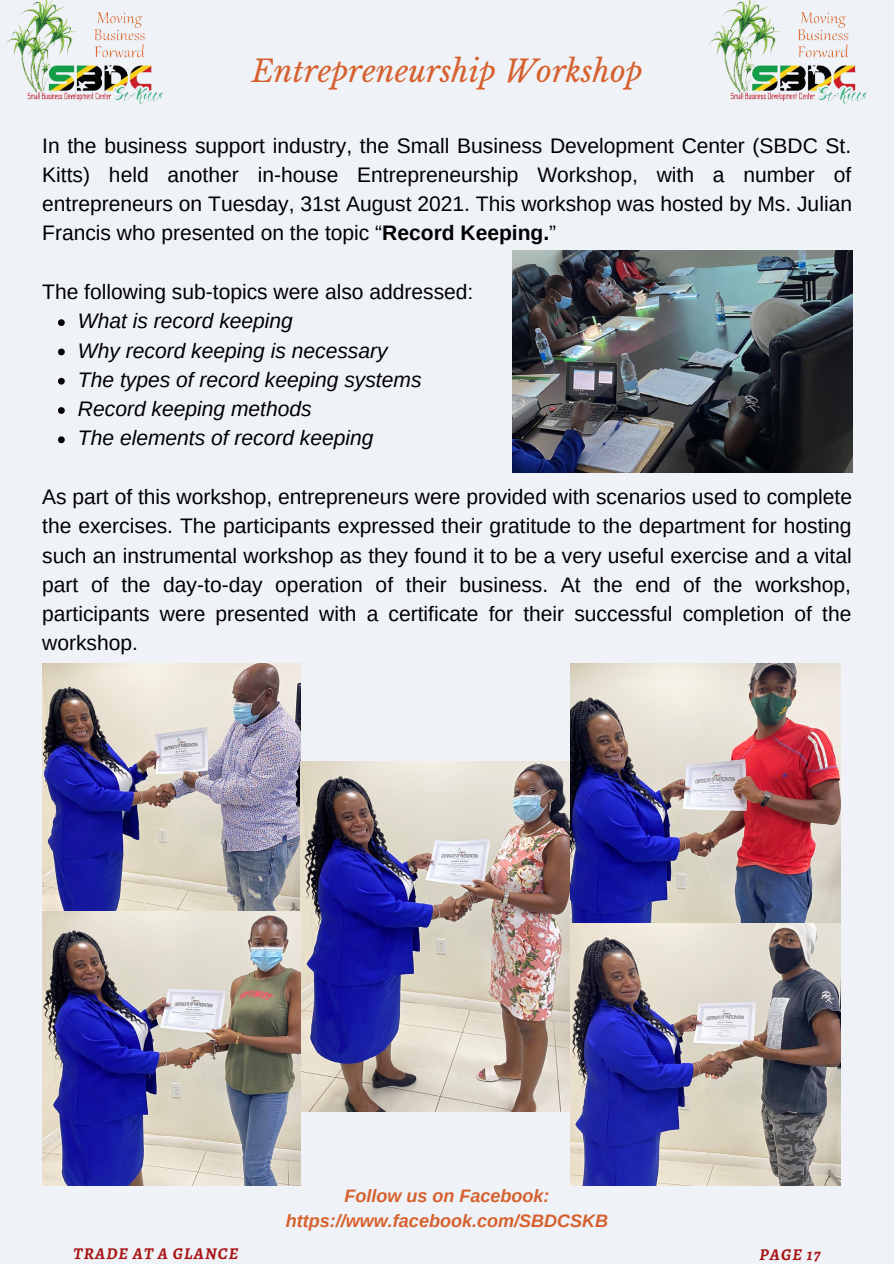
<style>
.page{position:relative;width:894px;height:1264px;background:#fff}
.page>*{position:absolute;margin:0;border:0;box-sizing:border-box;transform-origin:0 0}
.t1{font:italic 30px "Libre Baskerville";color:#d6612e}
.t2{font:21px/29.2px "Arimo";color:#000;text-align:justify}
.t3{font:italic 21px/29.2px "Arimo";color:#000}
.t4{font:italic 700 18px/24.8px "Arimo";color:#d6612e;text-align:center}
.t5{font:italic 700 16.5px "Alegreya";letter-spacing:.07em;color:#a81515}
.s1{font-weight:700}
</style>
<div class="page">
<div style="left:0;top:0;width:893px;height:1263px;background:#eff2f7"></div>
<img style="left:709px;top:0;width:158px;height:104px">
<img style="left:6px;top:0;width:157px;height:104px">
<svg style="left:58px;top:319px;width:7px;height:7px"></svg>
<svg style="left:58px;top:348px;width:7px;height:7px"></svg>
<svg style="left:58px;top:378px;width:7px;height:6px"></svg>
<svg style="left:58px;top:407px;width:7px;height:7px"></svg>
<svg style="left:58px;top:436px;width:7px;height:7px"></svg>
<img style="left:512px;top:251px;width:340px;height:222px">
<img style="left:42px;top:664px;width:258px;height:520px">
<img style="left:300px;top:762px;width:270px;height:349px">
<img style="left:570px;top:664px;width:270px;height:520px">
<h1 class="t1" style="left:252px;top:53px;width:392px">Entrepreneurship Workshop</h1>
<p class="t2" style="left:42px;top:131px;width:811px">In the business support industry, the Small Business Development Center (SBDC St.<br>Kitts) held another in-house Entrepreneurship Workshop, with a number of entrepreneurs on Tuesday, 31st August 2021. This workshop was hosted by Ms. Julian Francis who presented on the topic “<span class="s1">Record Keeping.</span>”</p>
<p class="t2" style="left:42px;top:277px;width:432px">The following sub-topics were also addressed:</p>
<p class="t3" style="left:78px;top:306px;width:345px">What is record keeping<br>Why record keeping is necessary<br>The types of record keeping systems<br>Record keeping methods<br>The elements of record keeping</p>
<p class="t2" style="left:42px;top:482px;width:811px">As part of this workshop, entrepreneurs were provided with scenarios used to complete the exercises. The participants expressed their gratitude to the department for hosting such an instrumental workshop as they found it to be a very useful exercise and a vital part of the day-to-day operation of their business. At the end of the workshop, participants were presented with a certificate for their successful completion of the workshop.</p>
<p class="t4" style="left:286px;top:1183px;width:324px">Follow us on Facebook: https://www.facebook.com/SBDCSKB</p>
<p class="t5" style="left:74px;top:1242px;width:166px">TRADE AT A GLANCE</p>
<p class="t5" style="left:759px;top:1242px;width:63px">PAGE 17</p>
</div>
